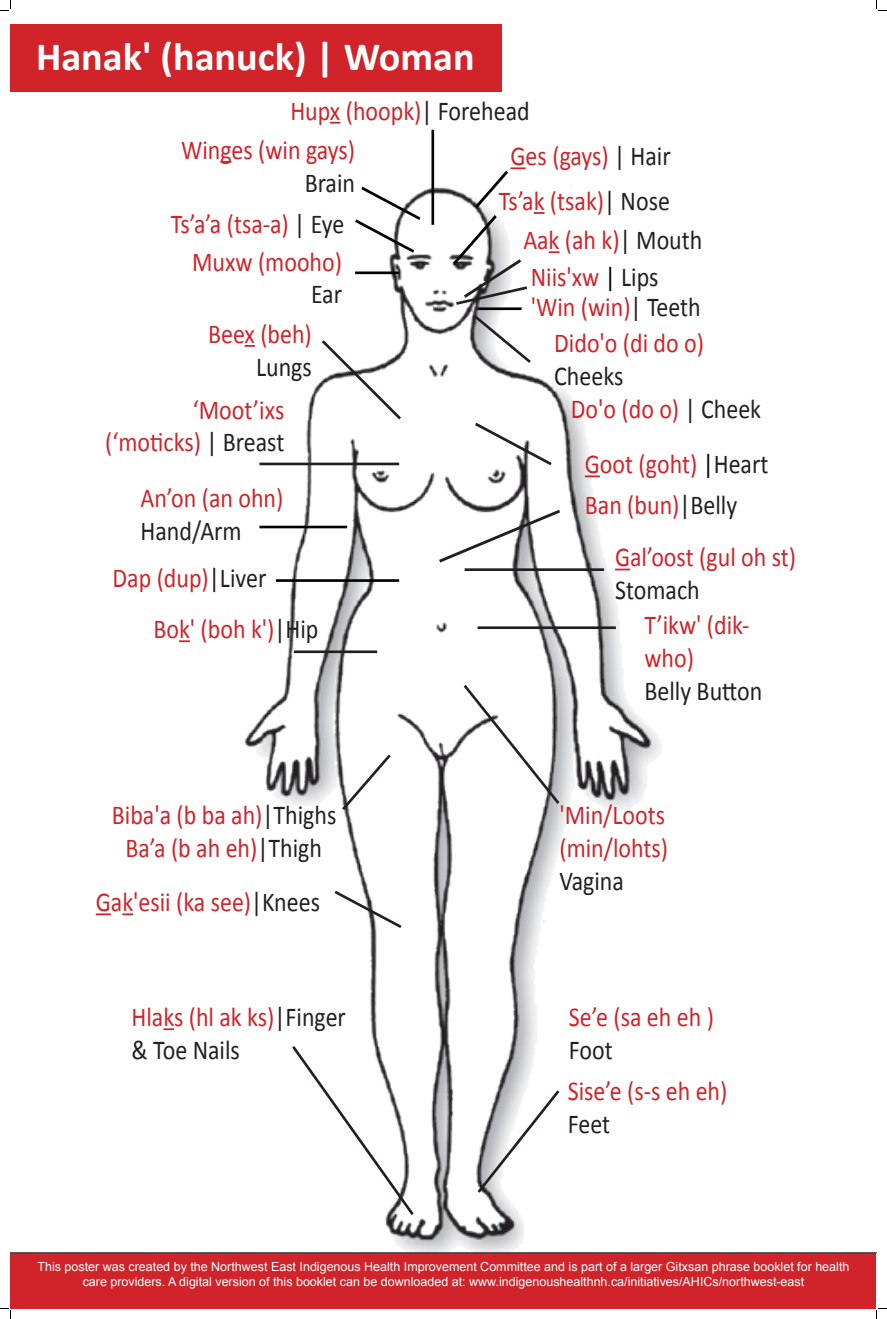
<style>
.page{position:relative;width:887px;height:1319px;background:#fff}
.page>*{position:absolute;margin:0;border:0;box-sizing:border-box;transform-origin:0 0}
.t1{font:700 40.25px "Calibri";color:#fff}
.t2{font:27.35px/32.8px "Calibri";color:#d1232a;scale:.88 1}
.t3{font:27.35px/32.8px "Calibri";color:#231f20;scale:.88 1}
.t4{font:12.5px/15px "Arial";color:#fff;text-align:center}
.s1{color:#231f20}
.s2{color:#000}
.s3{color:#070604}
.s4{color:#d1232a}
</style>
<div class="page">
<img style="left:244px;top:184px;width:418px;height:1068px">
<div style="left:10px;top:24px;width:492px;height:67px;background:#d1232a"></div>
<svg style="left:220px;top:161px;width:11px;height:2px"></svg>
<hr style="left:355px;top:271px;width:44px;height:3px;background:#000">
<hr style="left:431px;top:130px;width:3px;height:95px;background:#000">
<svg style="left:330px;top:122px;width:10px;height:2px"></svg>
<hr style="left:259px;top:462px;width:140px;height:3px;background:#231f20">
<svg style="left:585px;top:475px;width:15px;height:2px"></svg>
<hr style="left:259px;top:525px;width:88px;height:3px;background:#000">
<svg style="left:244px;top:345px;width:11px;height:2px"></svg>
<svg style="left:319px;top:331px;width:85px;height:97px"></svg>
<svg style="left:179px;top:640px;width:11px;height:2px"></svg>
<hr style="left:294px;top:650px;width:83px;height:3px;background:#231f20">
<svg style="left:615px;top:568px;width:15px;height:2px"></svg>
<svg style="left:435px;top:420px;width:129px;height:190px"></svg>
<hr style="left:464px;top:568px;width:140px;height:3px;background:#231f20">
<hr style="left:276px;top:579px;width:123px;height:3px;background:#000">
<svg style="left:461px;top:682px;width:101px;height:125px"></svg>
<svg style="left:339px;top:751px;width:54px;height:62px"></svg>
<svg style="left:96px;top:913px;width:15px;height:2px"></svg>
<svg style="left:122px;top:913px;width:11px;height:2px"></svg>
<svg style="left:331px;top:888px;width:73px;height:42px"></svg>
<svg style="left:163px;top:1028px;width:11px;height:2px"></svg>
<svg style="left:289px;top:1043px;width:127px;height:174px"></svg>
<svg style="left:475px;top:1087px;width:87px;height:108px"></svg>
<svg style="left:352px;top:184px;width:71px;height:71px"></svg>
<svg style="left:450px;top:167px;width:109px;height:199px"></svg>
<hr style="left:477px;top:626px;width:139px;height:3px;background:#231f20">
<div style="left:10px;top:1252px;width:866px;height:56px;background:#d1232a"></div>
<svg style="left:0;top:0;width:11px;height:11px"></svg>
<svg style="left:0;top:1308px;width:11px;height:10px"></svg>
<svg style="left:876px;top:0;width:10px;height:11px"></svg>
<svg style="left:876px;top:1308px;width:10px;height:10px"></svg>
<p class="t1" style="left:36px;top:31px;width:440px">Hanak' (hanuck) | Woman</p>
<p class="t2" style="left:290px;top:94px;width:273px">Hupx (hoopk)<span class="s1">| Forehead</span></p>
<p class="t2" style="left:181px;top:133px;width:199px;text-align:right">Winges (win gays)<br><span class="s1">Brain</span></p>
<p class="t2" style="left:171px;top:207px;width:199px">Ts’a’a (tsa-a) <span class="s1">| Eye</span></p>
<p class="t2" style="left:192px;top:245px;width:172px">Muxw (mooho)</p>
<p class="t3" style="left:311px;top:278px;width:37px">Ear</p>
<p class="t2" style="left:208px;top:317px;width:119px">Beex (beh)</p>
<p class="t3" style="left:256px;top:350px;width:65px">Lungs</p>
<p class="t2" style="left:193px;top:393px;width:106px">‘Moot’ixs</p>
<p class="t2" style="left:105px;top:426px;width:205px">(‘moticks) <span class="s1">| Breast</span></p>
<p class="t2" style="left:140px;top:482px;width:164px">An’on (an ohn)</p>
<p class="t3" style="left:140px;top:515px;width:117px">Hand/Arm</p>
<p class="t2" style="left:112px;top:561px;width:176px">Dap (dup)<span class="s1">|Liver</span></p>
<p class="t2" style="left:153px;top:613px;width:189px">Bok' (boh k')<span class="s1">|Hip</span></p>
<p class="t2" style="left:112px;top:799px;width:257px">Biba'a (b ba ah)<span class="s1">|Thighs</span></p>
<p class="t2" style="left:125px;top:831px;width:225px">Ba’a (b ah eh)<span class="s1">|Thigh</span></p>
<p class="t2" style="left:96px;top:886px;width:256px">Gak'esii (ka see)<span class="s1">|Knees</span></p>
<p class="t2" style="left:510px;top:140px;width:184px">Ges (gays) <span class="s1">| Hair</span></p>
<p class="t2" style="left:498px;top:184px;width:196px">Ts’ak (tsak)<span class="s1">| Nose</span></p>
<p class="t2" style="left:523px;top:224px;width:205px">Aak (ah k)<span class="s1">| Mouth</span></p>
<p class="t2" style="left:531px;top:260px;width:147px">Niis'xw <span class="s2">|</span> <span class="s1">Lips</span></p>
<p class="t2" style="left:531px;top:291px;width:195px">'Win (win)<span class="s1">| Teeth</span></p>
<p class="t2" style="left:554px;top:327px;width:172px">Dido'o (di do o)<br><span class="s1">Cheeks</span></p>
<p class="t2" style="left:571px;top:392px;width:218px">Do'o (do o) <span class="s1">| Cheek</span></p>
<p class="t2" style="left:585px;top:448px;width:210px">Goot (goht) <span class="s3">|</span><span class="s1">Heart</span></p>
<p class="t2" style="left:585px;top:488px;width:175px">Ban (bun)<span class="s1">|Belly</span></p>
<p class="t2" style="left:615px;top:541px;width:207px">Gal’oost (gul oh st)</p>
<p class="t3" style="left:615px;top:574px;width:98px">Stomach</p>
<p class="t2" style="left:644px;top:609px;width:121px">T’ikw' (dik&shy;who)</p>
<p class="t3" style="left:644px;top:674px;width:135px">Belly Button</p>
<p class="t2" style="left:559px;top:799px;width:125px">'Min/Loots (min/lohts)</p>
<p class="t3" style="left:559px;top:864px;width:75px">Vagina</p>
<p class="t3" style="left:131px;top:1000px;width:245px"><span class="s4">Hlaks (hl ak ks)</span>|Finger &amp; Toe Nails</p>
<p class="t2" style="left:569px;top:1000px;width:166px">Se’e (sa eh eh )<br><span class="s1">Foot</span></p>
<p class="t2" style="left:567px;top:1075px;width:183px">Sise’e (s-s eh eh)<br><span class="s1">Feet</span></p>
<p class="t4" style="left:37px;top:1258px;width:813px">This poster was created by the Northwest East Indigenous Health Improvement Committee and is part of a larger Gitxsan phrase booklet for health care providers. A digital version of this booklet can be downloaded at: www.indigenoushealthnh.ca/initiatives/AHICs/northwest-east</p>
</div>
